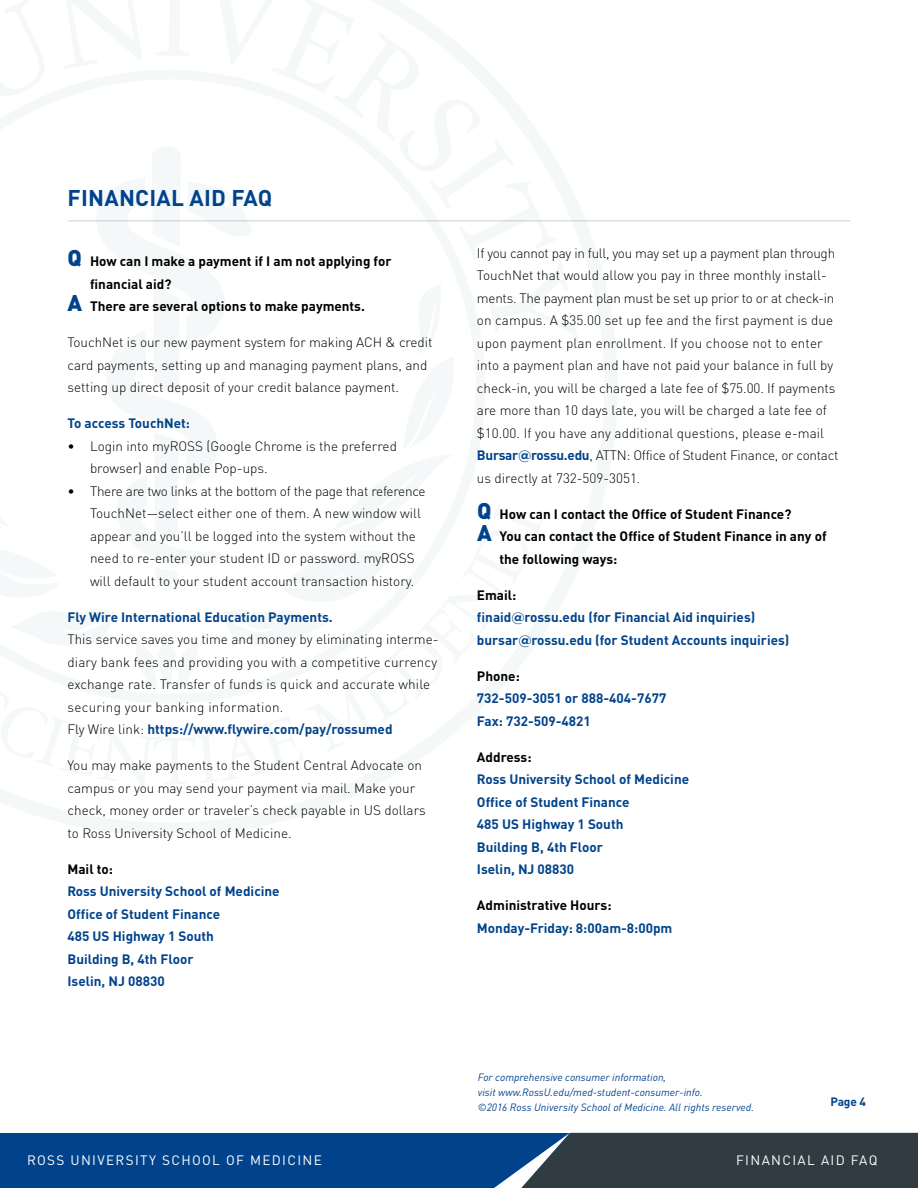
<style>
.page{position:relative;width:918px;height:1188px;background:#fff}
.page>*{position:absolute;margin:0;border:0;box-sizing:border-box;transform-origin:0 0}
.t1{font:700 22.5px "DINOT";letter-spacing:.01em;color:#00438c}
.t2{font:300 13.5px/22.5px "DINOT";color:#000}
.t3{font:700 13.5px/22.5px "DINOT";color:#00438c}
.t4{font:700 13.5px "DINOT";color:#000}
.t5{font:13.5px "DINOT";letter-spacing:.1em;color:#fff}
.t6{font:700 12px "DINOT";color:#00438c}
.t7{font:italic 10.5px/15px "DIN";color:#00438c}
.s1{font-family:"DIN";font-weight:900;font-size:22.5px;color:#00438c}
.s2{font-weight:700;color:#00438c}
.s3{font-family:"Gotham HTF";font-weight:700;color:#00438c}
.s4{color:#000}
.s5{font-family:"Gotham HTF"}
</style>
<div class="page">
<div style="left:0;top:1133px;width:918px;height:55px;background:#00438c"></div>
<svg style="left:0;top:206px;width:618px;height:630px"></svg>
<svg style="left:0;top:0;width:579px;height:787px"></svg>
<svg style="left:81px;top:177px;width:172px;height:397px"></svg>
<hr style="left:68px;top:220px;width:782px;height:1px;background:#303c42">
<svg style="left:494px;top:1133px;width:424px;height:55px;background:#32424e"></svg>
<h1 class="t1" style="left:68px;top:183px;width:206px">FINANCIAL AID FAQ</h1>
<p class="t4" style="left:68px;top:253px;width:326px"><span class="s1">Q</span> How can I make a payment if I am not applying for</p>
<p class="t4" style="left:90px;top:275px;width:83px">financial aid?</p>
<p class="t4" style="left:68px;top:298px;width:299px"><span class="s1">A</span> There are several options to make payments.</p>
<p class="t2" style="left:67px;top:331px;width:366px">TouchNet is our new payment system for making ACH &amp; credit card payments, setting up and managing payment plans, and setting up direct deposit of your credit balance payment.</p>
<p class="t3" style="left:67px;top:412px;width:124px">To access TouchNet:</p>
<p class="t2" style="left:90px;top:435px;width:308px;text-indent:-23px">• Login into myROSS (Google Chrome is the preferred browser) and enable Pop-ups.</p>
<p class="t2" style="left:90px;top:480px;width:337px;text-indent:-23px">• There are two links at the bottom of the page that reference TouchNet—select either one of them. A new window will appear and you’ll be logged into the system without the need to re-enter your student ID or password. myROSS will default to your student account transaction history.</p>
<p class="t3" style="left:67px;top:605px;width:267px">Fly Wire International Education Payments.</p>
<p class="t2" style="left:67px;top:628px;width:373px">This service saves you time and money by eliminating interme&shy;diary bank fees and providing you with a competitive currency exchange rate. Transfer of funds is quick and accurate while securing your banking information.<br>Fly Wire link: <span class="s2">https://www.flywire.com/pay/rossumed</span></p>
<p class="t2" style="left:67px;top:754px;width:360px">You may make payments to the Student Central Advocate on campus or you may send your payment via mail. Make your check, money order or traveler’s check payable in US dollars to Ross University School of Medicine.</p>
<p class="t4" style="left:67px;top:860px;width:47px">Mail to:</p>
<p class="t3" style="left:67px;top:880px;width:214px">Ross University School of Medicine<br>Office of Student Finance<br>485 US Highway 1 South<br>Building B, 4th Floor<br>Iselin, NJ 08830</p>
<p class="t5" style="left:27px;top:1152px;width:296px">ROSS UNIVERSITY SCHOOL OF MEDICINE</p>
<p class="t2" style="left:477px;top:242px;width:363px">If you cannot pay in full, you may set up a payment plan through TouchNet that would allow you pay in three monthly install&shy;ments. The payment plan must be set up prior to or at check-in on campus. A $35.00 set up fee and the first payment is due upon payment plan enrollment. If you choose not to enter into a payment plan and have not paid your balance in full by check-in, you will be charged a late fee of $75.00. If payments are more than 10 days late, you will be charged a late fee of $10.00. If you have any additional questions, please e-mail <span class="s2">Bursar</span><span class="s3">@</span><span class="s2">rossu.edu</span>, ATTN: Office of Student Finance, or contact us directly at 732-509-3051.</p>
<p class="t4" style="left:477px;top:505px;width:316px"><span class="s1">Q</span> How can I contact the Office of Student Finance?</p>
<p class="t4" style="left:477px;top:528px;width:351px"><span class="s1">A</span> You can contact the Office of Student Finance in any of</p>
<p class="t4" style="left:500px;top:550px;width:119px">the following ways:</p>
<p class="t3" style="left:477px;top:583px;width:314px"><span class="s4">Email:<br></span>finaid<span class="s5">@</span>rossu.edu (for Financial Aid inquiries) bursar<span class="s5">@</span>rossu.edu (for Student Accounts inquiries)</p>
<p class="t4" style="left:477px;top:667px;width:44px">Phone:</p>
<p class="t3" style="left:477px;top:687px;width:191px">732-509-3051 or 888-404-7677<br>Fax: 732-509-4821</p>
<p class="t4" style="left:477px;top:748px;width:56px">Address:</p>
<p class="t3" style="left:477px;top:768px;width:214px">Ross University School of Medicine<br>Office of Student Finance<br>485 US Highway 1 South<br>Building B, 4th Floor<br>Iselin, NJ 08830</p>
<p class="t4" style="left:477px;top:897px;width:136px">Administrative Hours:</p>
<p class="t3" style="left:477px;top:916px;width:197px">Monday-Friday: 8:00am-8:00pm</p>
<p class="t7" style="left:478px;top:1070px;width:278px">For comprehensive consumer information,<br>visit www.RossU.edu/med-student-consumer-info.<br>©2016 Ross University School of Medicine. All rights reserved.</p>
<p class="t6" style="left:831px;top:1094px;width:37px">Page 4</p>
<p class="t5" style="left:736px;top:1152px;width:143px">FINANCIAL AID FAQ</p>
</div>
